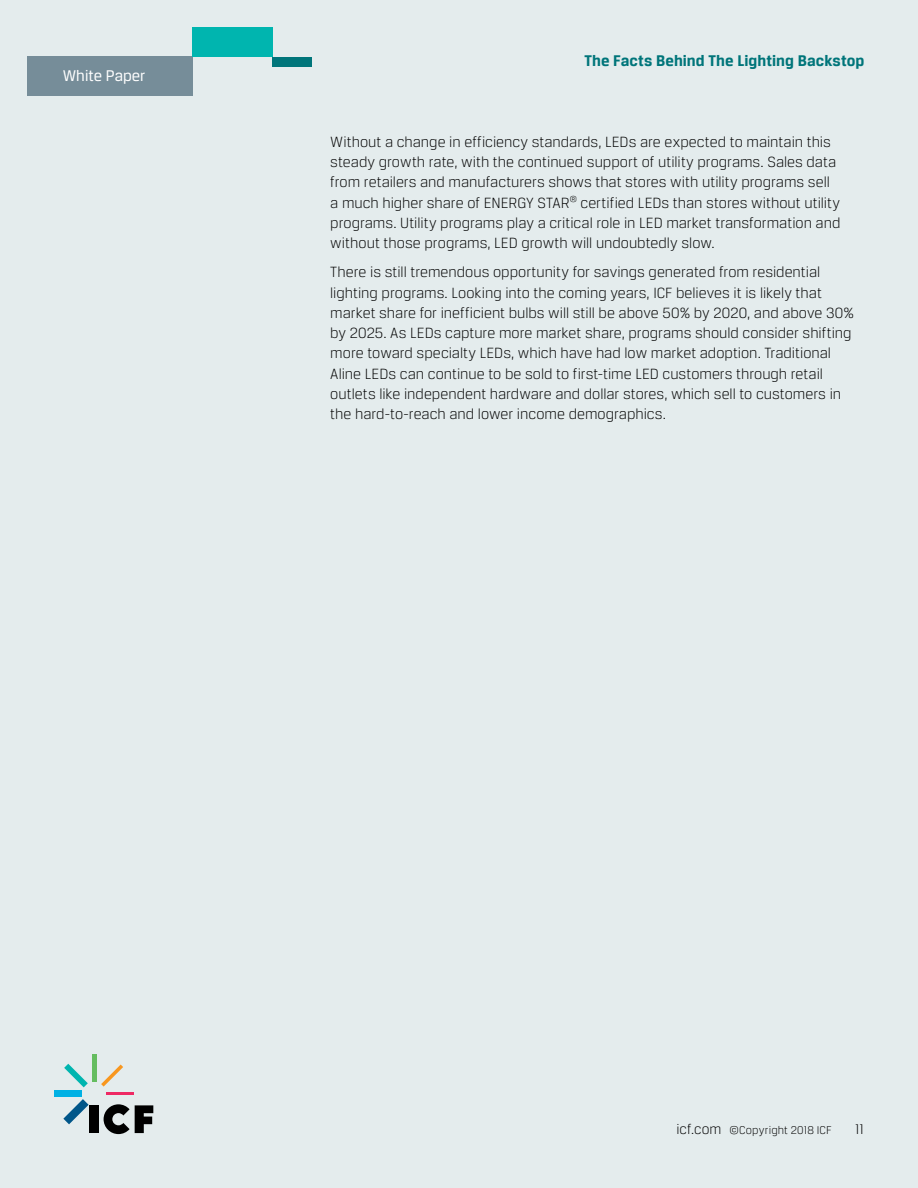
<style>
.page{position:relative;width:918px;height:1188px;background:#e4eced}
.page>*{position:absolute;margin:0;border:0;box-sizing:border-box;transform-origin:0 0}
.t1{font:700 16.5px "Breuer Text";letter-spacing:.005em;color:#00757a}
.t2{font:16.5px "Breuer Text";color:#fff}
.t3{font:300 15.75px/20.2px "Breuer Text";color:#000}
.t4{font:300 15px "Breuer Text";color:#000}
.t5{font:300 12px "Breuer Text";letter-spacing:.01em;color:#000}
.s1{font-size:15px}
</style>
<div class="page">
<div style="left:27px;top:57px;width:165px;height:39px;background:#768d99"></div>
<div style="left:192px;top:27px;width:80px;height:30px;background:#00b5af"></div>
<div style="left:272px;top:57px;width:39px;height:10px;background:#00757a"></div>
<svg style="left:63px;top:1099px;width:26px;height:25px"></svg>
<div style="left:55px;top:1090px;width:27px;height:7px;background:#00b1e4"></div>
<svg style="left:64px;top:1064px;width:24px;height:23px"></svg>
<hr style="left:92px;top:1054px;width:4px;height:28px;background:#65bd60">
<svg style="left:101px;top:1065px;width:22px;height:22px"></svg>
<hr style="left:106px;top:1092px;width:27px;height:3px;background:#ee2964">
<div style="left:90px;top:1105px;width:9px;height:28px;background:#000"></div>
<svg style="left:104px;top:1104px;width:49px;height:30px"></svg>
<p class="t2" style="left:63px;top:67px;width:84px">White Paper</p>
<p class="t1" style="left:584px;top:52px;width:282px">The Facts Behind The Lighting Backstop</p>
<p class="t3" style="left:330px;top:131px;width:512px">Without a change in efficiency standards, LEDs are expected to maintain this steady growth rate, with the continued support of utility programs. Sales data from retailers and manufacturers shows that stores with utility programs sell a much higher share of ENERGY STAR<sup>®</sup> certified LEDs than stores without utility programs. Utility programs play a critical role in LED market transformation and without those programs, LED growth will undoubtedly slow.</p>
<p class="t3" style="left:330px;top:262px;width:525px">There is still tremendous opportunity for savings generated from residential lighting programs. Looking into the coming years, ICF believes it is likely that market share for inefficient bulbs will still be above 50% by 2020, and above 30% by 2025. As LEDs capture more market share, programs should consider shifting more toward specialty LEDs, which have had low market adoption. Traditional Aline LEDs can continue to be sold to first-time LED customers through retail outlets like independent hardware and dollar stores, which sell to customers in the hard-to-reach and lower income demographics.</p>
<p class="t5" style="left:676px;top:1124px;width:157px"><span class="s1">icf.com</span> ©Copyright 2018 ICF</p>
<p class="t4" style="left:855px;top:1121px;width:10px">11</p>
</div>
